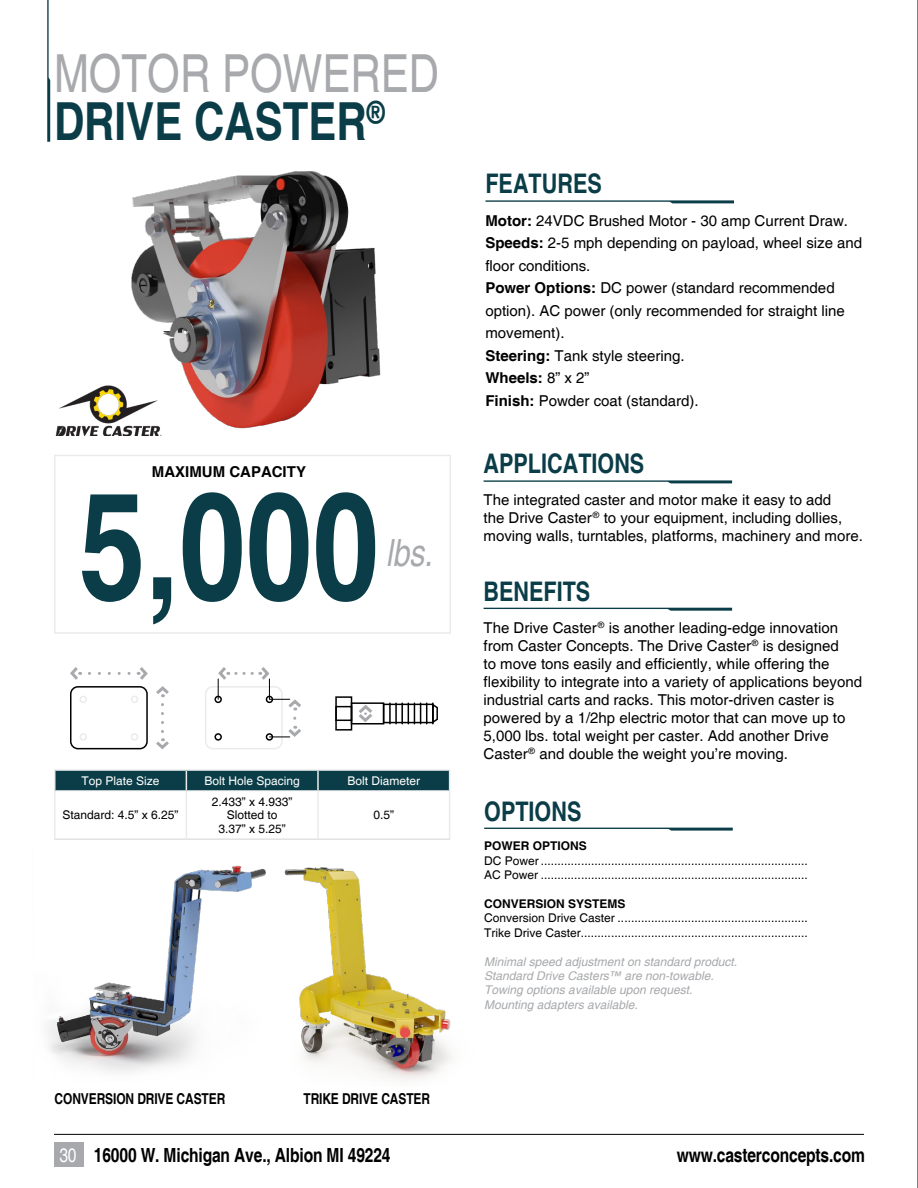
<style>
.page{position:relative;width:918px;height:1188px;background:#fff}
.page>*{position:absolute;margin:0;border:0;box-sizing:border-box;transform-origin:0 0}
.t1{font:700 150px "Helvetica";color:#0a3d47;scale:.8 1}
.t2{font:52.5px/48px "Helvetica";color:#a7a9ac;scale:.8 1}
.t3{font:italic 37.5px "Helvetica";color:#a7a9ac;scale:.8 1}
.t4{font:700 27px "Helvetica";color:#0a3d47;scale:.8 1}
.t5{font:700 19.5px "Helvetica";letter-spacing:-.01em;color:#000;scale:.8 1}
.t6{font:15px/18px "Helvetica";color:#000}
.t7{font:700 15px "Helvetica";letter-spacing:-.01em;color:#000;scale:.8 1}
.t8{font:700 15px "Helvetica";letter-spacing:-.01em;color:#000}
.t9{font:12px/14.4px "Helvetica";color:#000}
.t10{font:italic 12px/14.4px "Helvetica";color:#a7a9ac}
.t11{font:12px "Helvetica";color:#fff}
.t12{font:700 12px "Helvetica";color:#000}
.s1{font-weight:700;color:#0a3d47}
.s2{font-weight:700}
.s3{font-weight:400;color:#fff}
</style>
<div class="page">
<div style="left:54px;top:1143px;width:29px;height:24px;background:#a7a9ac"></div>
<hr style="left:54px;top:1134px;width:810px;height:1px;background:#000">
<hr style="left:917px;top:0;width:1px;height:1188px;background:#000">
<img style="left:55px;top:394px;width:107px;height:42px">
<img style="left:284px;top:867px;width:167px;height:213px">
<img style="left:47px;top:865px;width:219px;height:207px">
<svg style="left:47px;top:0;width:3px;height:142px"></svg>
<img style="left:87px;top:171px;width:294px;height:262px">
<div style="left:54px;top:455px;width:397px;height:179px;border:2px solid #ebebec"></div>
<svg style="left:484px;top:608px;width:248px;height:3px"></svg>
<svg style="left:484px;top:480px;width:248px;height:3px"></svg>
<svg style="left:484px;top:828px;width:249px;height:3px"></svg>
<svg style="left:485px;top:200px;width:249px;height:3px"></svg>
<hr style="left:54px;top:839px;width:132px;height:1px;background:#d1d3d4">
<hr style="left:186px;top:839px;width:132px;height:1px;background:#d1d3d4">
<hr style="left:318px;top:839px;width:132px;height:1px;background:#d1d3d4">
<hr style="left:186px;top:769px;width:132px;height:2px;background:#ebebec">
<hr style="left:54px;top:771px;width:2px;height:20px;background:#ebebec">
<hr style="left:54px;top:769px;width:132px;height:2px;background:#ebebec">
<hr style="left:318px;top:769px;width:132px;height:2px;background:#ebebec">
<svg style="left:55px;top:770px;width:395px;height:21px;background:#1a4a53"></svg>
<hr style="left:318px;top:790px;width:131px;height:1px;background:#ebebec">
<hr style="left:54px;top:791px;width:2px;height:48px;background:#ebebec">
<hr style="left:186px;top:791px;width:1px;height:48px;background:#ebebec">
<hr style="left:317px;top:791px;width:2px;height:48px;background:#ebebec">
<hr style="left:449px;top:791px;width:1px;height:48px;background:#ebebec">
<div style="left:70px;top:686px;width:78px;height:63px;border:2px solid #000;border-radius:7px"></div>
<svg style="left:70px;top:667px;width:11px;height:13px"></svg>
<svg style="left:156px;top:705px;width:13px;height:45px"></svg>
<svg style="left:89px;top:667px;width:80px;height:30px"></svg>
<div style="left:80px;top:696px;width:7px;height:7px;border:2px solid #ebebec;border-radius:50%"></div>
<div style="left:131px;top:696px;width:7px;height:7px;border:2px solid #ebebec;border-radius:50%"></div>
<div style="left:80px;top:733px;width:7px;height:8px;border:2px solid #ebebec;border-radius:50%"></div>
<div style="left:131px;top:733px;width:7px;height:8px;border:2px solid #ebebec;border-radius:50%"></div>
<div style="left:335px;top:696px;width:17px;height:35px;border:2px solid #000"></div>
<div style="left:351px;top:702px;width:33px;height:23px;border:2px solid #000"></div>
<div style="left:383px;top:704px;width:51px;height:19px;border:2px solid #000"></div>
<div style="left:335px;top:706px;width:17px;height:15px;border:2px solid #000"></div>
<hr style="left:389px;top:703px;width:2px;height:21px;background:#000">
<hr style="left:401px;top:703px;width:2px;height:21px;background:#000">
<hr style="left:395px;top:703px;width:2px;height:21px;background:#000">
<svg style="left:408px;top:702px;width:30px;height:22px"></svg>
<hr style="left:432px;top:703px;width:2px;height:21px;background:#000">
<svg style="left:355px;top:703px;width:21px;height:21px"></svg>
<div style="left:205px;top:686px;width:78px;height:63px;border:2px solid #ebebec;border-radius:7px"></div>
<div style="left:214px;top:696px;width:8px;height:7px;border:2px solid #000;border-radius:50%"></div>
<div style="left:214px;top:733px;width:8px;height:8px;border:2px solid #000;border-radius:50%"></div>
<div style="left:266px;top:733px;width:7px;height:8px;border:2px solid #000;border-radius:50%"></div>
<svg style="left:236px;top:667px;width:65px;height:44px"></svg>
<svg style="left:269px;top:718px;width:32px;height:21px"></svg>
<svg style="left:216px;top:667px;width:13px;height:32px"></svg>
<h2 class="t2" style="left:54px;top:52px;width:483px">MOTOR POWERED<br><span class="s1">DRIVE CASTER</span><sup>®</sup></h2>
<p class="t8" style="left:152px;top:463px;width:156px">MAXIMUM CAPACITY</p>
<h1 class="t1" style="left:79px;top:455px;width:377px">5,000</h1>
<h3 class="t3" style="left:386px;top:531px;width:60px">lbs.</h3>
<p class="t11" style="left:82px;top:774px;width:80px">Top Plate Size</p>
<p class="t11" style="left:204px;top:774px;width:97px">Bolt Hole Spacing</p>
<p class="t11" style="left:347px;top:774px;width:74px">Bolt Diameter</p>
<p class="t9" style="left:63px;top:808px;width:118px">Standard: 4.5” x 6.25”</p>
<p class="t9" style="left:212px;top:795px;width:82px;line-height:13.8px;text-align:center">2.433” x 4.933”<br>Slotted to<br>3.37” x 5.25”</p>
<p class="t9" style="left:373px;top:808px;width:22px">0.5”</p>
<p class="t7" style="left:55px;top:1089px;width:215px">CONVERSION DRIVE CASTER</p>
<p class="t7" style="left:303px;top:1089px;width:160px">TRIKE DRIVE CASTER</p>
<h3 class="t4" style="left:485px;top:167px;width:147px">FEATURES</h3>
<p class="t6" style="left:485px;top:210px;width:378px;line-height:22.5px"><span class="s2">Motor:</span> 24VDC Brushed Motor - 30 amp Current Draw.<br><span class="s2">Speeds:</span> 2-5 mph depending on payload, wheel size and floor conditions.<br><span class="s2">Power Options:</span> DC power (standard recommended option). AC power (only recommended for straight line movement).<br><span class="s2">Steering:</span> Tank style steering.<br><span class="s2">Wheels:</span> 8” x 2”<br><span class="s2">Finish:</span> Powder coat (standard).</p>
<h3 class="t4" style="left:484px;top:447px;width:203px">APPLICATIONS</h3>
<p class="t6" style="left:484px;top:492px;width:381px">The integrated caster and motor make it easy to add<br>the Drive Caster<sup>®</sup> to your equipment, including dollies, moving walls, turntables, platforms, machinery and more.</p>
<h3 class="t4" style="left:484px;top:575px;width:135px">BENEFITS</h3>
<p class="t6" style="left:484px;top:619px;width:380px">The Drive Caster<sup>®</sup> is another leading-edge innovation from Caster Concepts. The Drive Caster<sup>®</sup> is designed<br>to move tons easily and efficiently, while offering the flexibility to integrate into a variety of applications beyond industrial carts and racks. This motor-driven caster is powered by a 1/2hp electric motor that can move up to 5,000 lbs. total weight per caster. Add another Drive Caster<sup>®</sup> and double the weight you’re moving.</p>
<h3 class="t4" style="left:484px;top:795px;width:123px">OPTIONS</h3>
<p class="t12" style="left:484px;top:839px;width:104px">POWER OPTIONS</p>
<p class="t9" style="left:484px;top:854px;width:325px">DC Power ................................................................................<br>AC Power ................................................................................</p>
<p class="t12" style="left:484px;top:897px;width:143px">CONVERSION SYSTEMS</p>
<p class="t9" style="left:484px;top:911px;width:325px">Conversion Drive Caster .........................................................<br>Trike Drive Caster....................................................................</p>
<p class="t10" style="left:484px;top:955px;width:254px">Minimal speed adjustment on standard product.<br>Standard Drive Casters™ are non-towable.<br>Towing options available upon request.<br>Mounting adapters available.</p>
<h3 class="t5" style="left:59px;top:1143px;width:415px"><span class="s3">30</span> 16000 W. Michigan Ave., Albion MI 49224</h3>
<h3 class="t5" style="left:677px;top:1143px;width:237px">www.casterconcepts.com</h3>
</div>
